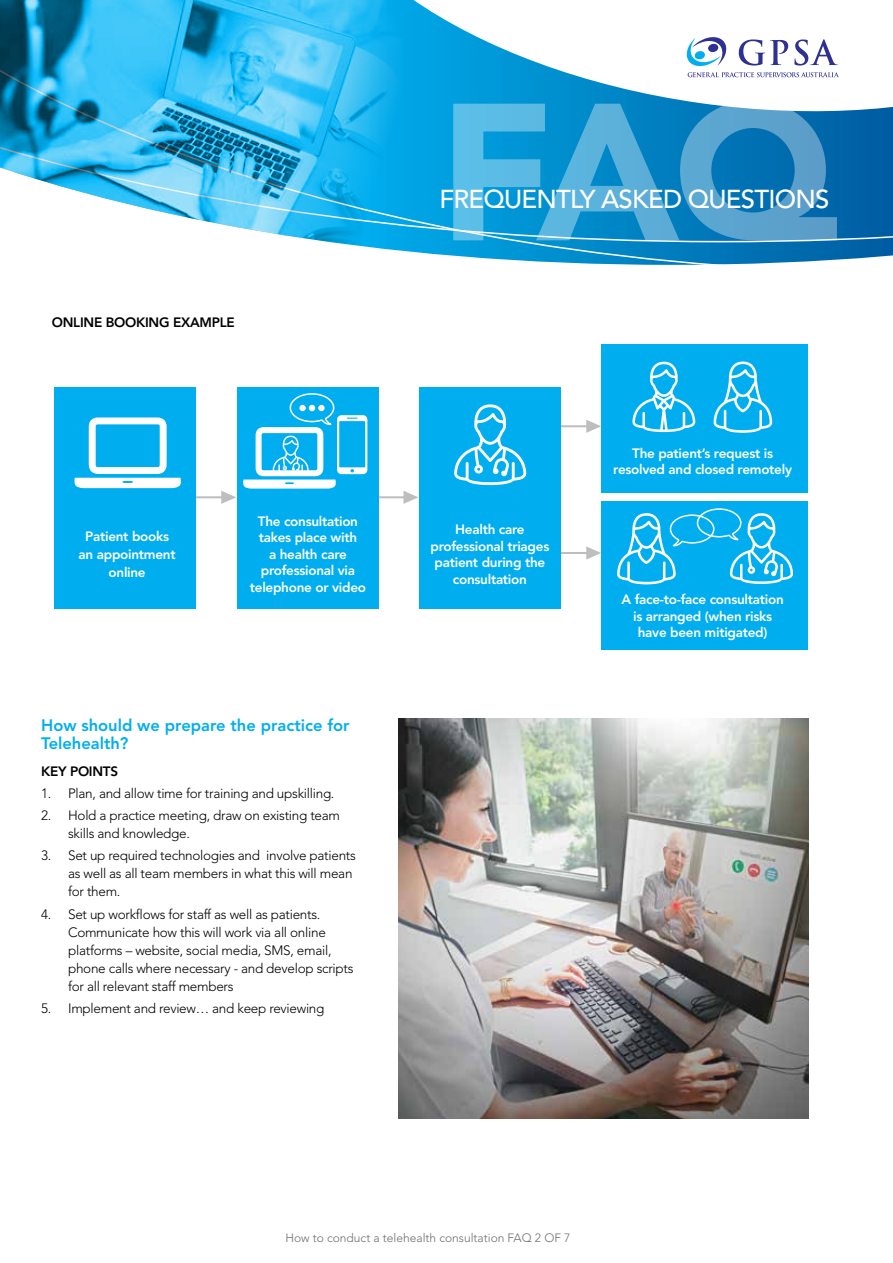
<style>
.page{position:relative;width:893px;height:1263px;background:#fff}
.page>*{position:absolute;margin:0;border:0;box-sizing:border-box;transform-origin:0 0}
.t1{font:900 192.9px "Avenir LT Std";color:#fff}
.t2{font:500 25.8px "Avenir LT Std";letter-spacing:-.03em;color:#fff}
.t3{font:800 16.5px/18px "Avenir LT Std";color:#00aeef}
.t4{font:300 13.5px/18px "Avenir LT Std";letter-spacing:-.02em;color:#000}
.t5{font:800 13.5px/16.5px "Avenir LT Std";letter-spacing:-.02em;color:#fff;text-align:center}
.t6{font:800 13.5px "Avenir LT Std";letter-spacing:-.02em;color:#000}
.t7{font:300 12px "Avenir LT Std";color:#6d6e71}
</style>
<div class="page">
<svg style="left:401px;top:136px;width:492px;height:129px;background:#0c87c5"></svg>
<svg style="left:401px;top:0;width:492px;height:136px"></svg>
<svg style="left:687px;top:37px;width:39px;height:29px"></svg>
<svg style="left:688px;top:72px;width:151px;height:5px"></svg>
<svg style="left:739px;top:39px;width:49px;height:27px"></svg>
<svg style="left:794px;top:39px;width:44px;height:27px"></svg>
<img style="left:0;top:0;width:401px;height:251px">
<hr style="left:195px;top:496px;width:35px;height:2px;background:#bcbec0">
<svg style="left:221px;top:491px;width:15px;height:13px"></svg>
<hr style="left:378px;top:496px;width:35px;height:2px;background:#bcbec0">
<svg style="left:403px;top:491px;width:15px;height:13px"></svg>
<hr style="left:560px;top:425px;width:35px;height:2px;background:#bcbec0">
<svg style="left:586px;top:420px;width:15px;height:13px"></svg>
<hr style="left:560px;top:552px;width:35px;height:2px;background:#bcbec0">
<svg style="left:586px;top:546px;width:15px;height:14px"></svg>
<div style="left:54px;top:387px;width:141px;height:222px;background:#00aeef"></div>
<div style="left:237px;top:387px;width:142px;height:222px;background:#00aeef"></div>
<div style="left:419px;top:387px;width:142px;height:222px;background:#00aeef"></div>
<div style="left:601px;top:345px;width:206px;height:148px;background:#00aeef"></div>
<div style="left:601px;top:502px;width:206px;height:148px;background:#00aeef"></div>
<svg style="left:74px;top:417px;width:107px;height:71px"></svg>
<svg style="left:714px;top:361px;width:58px;height:72px"></svg>
<svg style="left:632px;top:362px;width:63px;height:70px"></svg>
<svg style="left:454px;top:404px;width:72px;height:81px"></svg>
<svg style="left:243px;top:393px;width:124px;height:96px"></svg>
<div style="left:318px;top:405px;width:7px;height:6px;background:#fff;border-radius:50%"></div>
<svg style="left:617px;top:508px;width:175px;height:76px"></svg>
<img style="left:398px;top:719px;width:411px;height:400px">
<p class="t6" style="left:52px;top:314px;width:184px">ONLINE BOOKING EXAMPLE</p>
<h1 class="t1" style="left:438px;top:56px;width:401px">FAQ</h1>
<h2 class="t2" style="left:439px;top:184px;width:391px">FREQUENTLY ASKED QUESTIONS</h2>
<p class="t5" style="left:79px;top:527px;width:98px;line-height:18px">Patient books an appointment online</p>
<p class="t5" style="left:250px;top:513px;width:118px">The consultation takes place with<br>a health care professional via telephone or video</p>
<p class="t5" style="left:430px;top:522px;width:120px">Health care professional triages patient during the consultation</p>
<p class="t5" style="left:613px;top:445px;width:180px">The patient’s request is resolved and closed remotely</p>
<p class="t5" style="left:621px;top:591px;width:164px">A face-to-face consultation is arranged (when risks have been mitigated)</p>
<p class="t3" style="left:41px;top:716px;width:310px">How should we prepare the practice for<br>Telehealth?</p>
<p class="t6" style="left:41px;top:763px;width:79px">KEY POINTS</p>
<p class="t4" style="left:41px;top:784px;width:295px">1. Plan, and allow time for training and upskilling.</p>
<p class="t4" style="left:68px;top:807px;width:273px;text-indent:-27px">2. Hold a practice meeting, draw on existing team skills and knowledge.</p>
<p class="t4" style="left:68px;top:847px;width:289px;text-indent:-27px">3. Set up required technologies and involve patients as well as all team members in what this will mean for them.</p>
<p class="t4" style="left:68px;top:905px;width:287px;text-indent:-27px">4. Set up workflows for staff as well as patients.<br>Communicate how this will work via all online platforms – website, social media, SMS, email, phone calls where necessary - and develop scripts for all relevant staff members</p>
<p class="t4" style="left:41px;top:999px;width:285px">5. Implement and review… and keep reviewing</p>
<p class="t7" style="left:285px;top:1231px;width:286px">How to conduct a telehealth consultation FAQ 2 OF 7</p>
</div>
